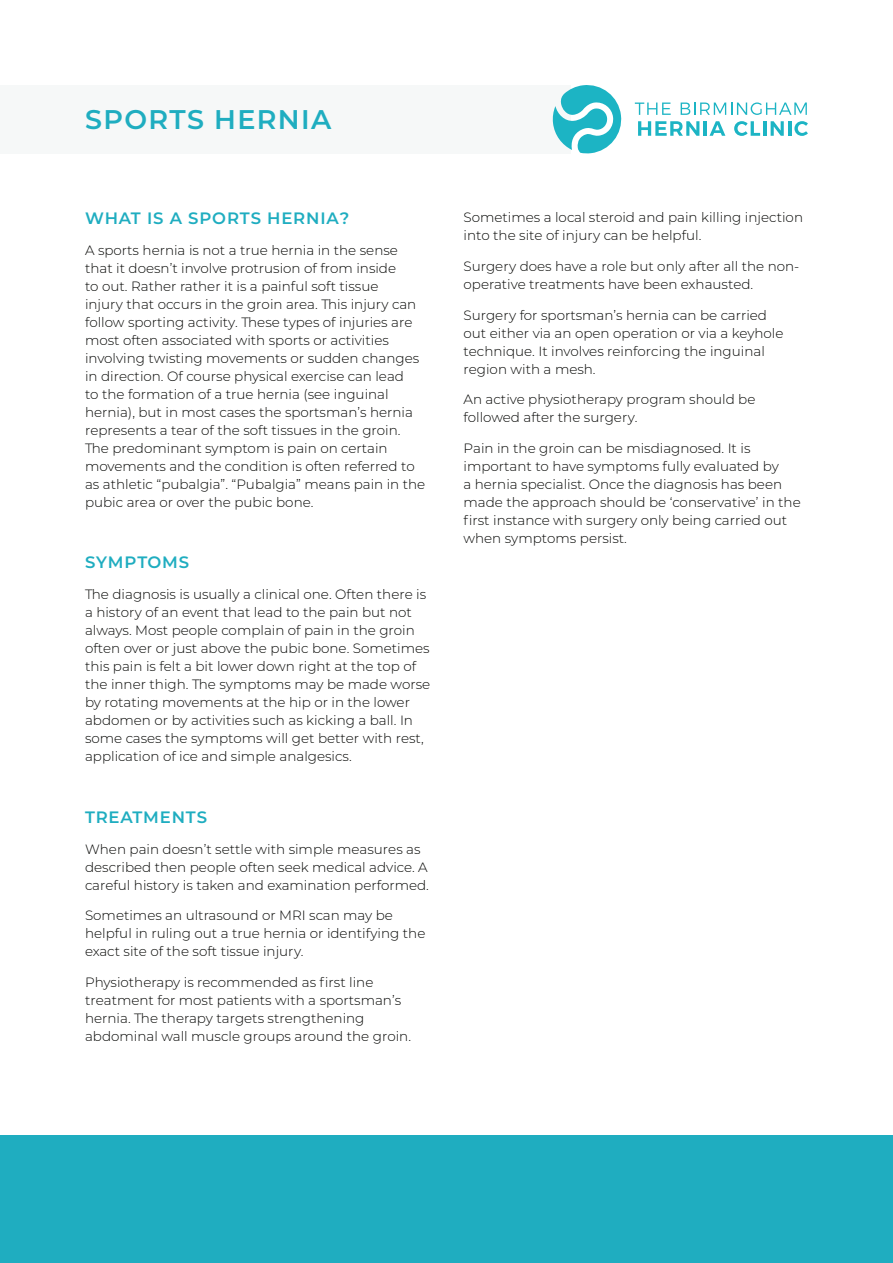
<style>
.page{position:relative;width:893px;height:1263px;background:#fff}
.page>*{position:absolute;margin:0;border:0;box-sizing:border-box;transform-origin:0 0}
.t1{font:600 27px "Montserrat";letter-spacing:.05em;color:#1fadc0}
.t2{font:600 16.5px "Montserrat";letter-spacing:.05em;color:#1fadc0}
.t3{font:300 13.5px/18px "Montserrat";color:#040503}
</style>
<div class="page">
<div style="left:0;top:85px;width:571px;height:68px;background:#f6f8f8"></div>
<svg style="left:635px;top:103px;width:36px;height:12px"></svg>
<svg style="left:681px;top:102px;width:126px;height:13px"></svg>
<svg style="left:638px;top:121px;width:61px;height:15px"></svg>
<hr style="left:704px;top:121px;width:3px;height:15px;background:#1cb4c4">
<svg style="left:709px;top:121px;width:16px;height:15px"></svg>
<svg style="left:734px;top:121px;width:26px;height:15px"></svg>
<hr style="left:763px;top:121px;width:3px;height:15px;background:#1cb4c4">
<svg style="left:771px;top:121px;width:13px;height:15px"></svg>
<hr style="left:788px;top:121px;width:3px;height:15px;background:#1cb4c4">
<svg style="left:794px;top:121px;width:14px;height:15px"></svg>
<svg style="left:553px;top:85px;width:69px;height:68px"></svg>
<div style="left:0;top:1135px;width:893px;height:128px;background:#1fadc0"></div>
<h1 class="t1" style="left:85px;top:100px;width:248px">SPORTS HERNIA</h1>
<p class="t2" style="left:85px;top:207px;width:266px">WHAT IS A SPORTS HERNIA?</p>
<p class="t3" style="left:85px;top:241px;width:342px">A sports hernia is not a true hernia in the sense that it doesn’t involve protrusion of from inside<br>to out. Rather rather it is a painful soft tissue<br>injury that occurs in the groin area. This injury can follow sporting activity. These types of injuries are most often associated with sports or activities involving twisting movements or sudden changes in direction. Of course physical exercise can lead<br>to the formation of a true hernia (see inguinal hernia), but in most cases the sportsman’s hernia represents a tear of the soft tissues in the groin.<br>The predominant symptom is pain on certain movements and the condition is often referred to as athletic “pubalgia”. “Pubalgia” means pain in the pubic area or over the pubic bone.</p>
<p class="t2" style="left:85px;top:551px;width:106px">SYMPTOMS</p>
<p class="t3" style="left:85px;top:585px;width:347px">The diagnosis is usually a clinical one. Often there is a history of an event that lead to the pain but not always. Most people complain of pain in the groin often over or just above the pubic bone. Sometimes this pain is felt a bit lower down right at the top of the inner thigh. The symptoms may be made worse by rotating movements at the hip or in the lower abdomen or by activities such as kicking a ball. In some cases the symptoms will get better with rest, application of ice and simple analgesics.</p>
<p class="t2" style="left:85px;top:805px;width:124px">TREATMENTS</p>
<p class="t3" style="left:85px;top:839px;width:345px">When pain doesn’t settle with simple measures as described then people often seek medical advice. A careful history is taken and examination performed.</p>
<p class="t3" style="left:85px;top:906px;width:342px">Sometimes an ultrasound or MRI scan may be helpful in ruling out a true hernia or identifying the exact site of the soft tissue injury.</p>
<p class="t3" style="left:85px;top:973px;width:327px">Physiotherapy is recommended as first line treatment for most patients with a sportsman’s hernia. The therapy targets strengthening abdominal wall muscle groups around the groin.</p>
<p class="t3" style="left:463px;top:208px;width:341px">Sometimes a local steroid and pain killing injection into the site of injury can be helpful.</p>
<p class="t3" style="left:463px;top:257px;width:337px">Surgery does have a role but only after all the non&shy;operative treatments have been exhausted.</p>
<p class="t3" style="left:463px;top:305px;width:321px">Surgery for sportsman’s hernia can be carried out either via an open operation or via a keyhole technique. It involves reinforcing the inguinal region with a mesh.</p>
<p class="t3" style="left:463px;top:390px;width:293px">An active physiotherapy program should be followed after the surgery.</p>
<p class="t3" style="left:463px;top:439px;width:339px">Pain in the groin can be misdiagnosed. It is important to have symptoms fully evaluated by<br>a hernia specialist. Once the diagnosis has been made the approach should be ‘conservative’ in the first instance with surgery only being carried out when symptoms persist.</p>
</div>
